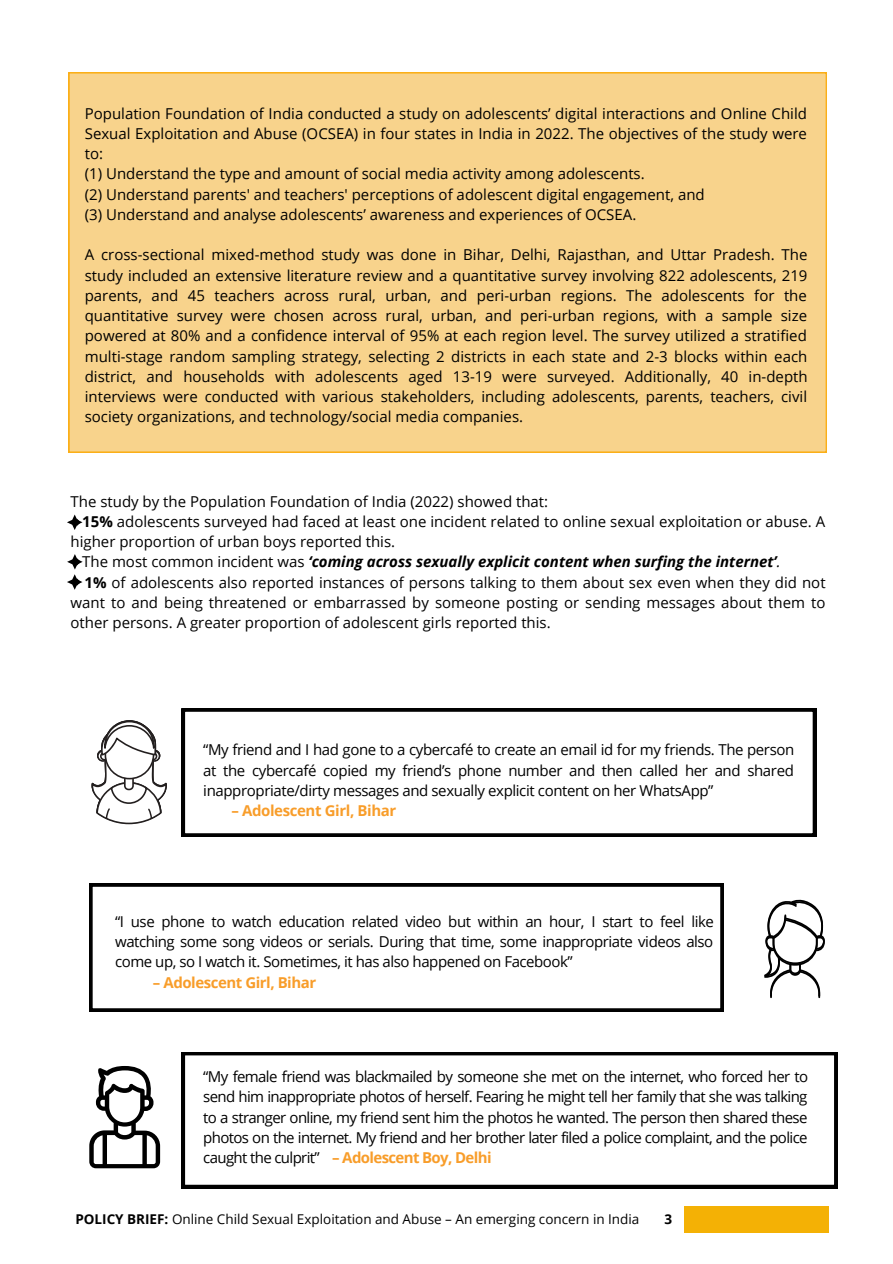
<style>
.page{position:relative;width:893px;height:1264px;background:#fff}
.page>*{position:absolute;margin:0;border:0;box-sizing:border-box;transform-origin:0 0}
.t1{font:15px/20.2px "Open Sans";color:#000;text-align:justify}
.t2{font:italic 700 15px "Open Sans";color:#000}
.t3{font:700 15px "Open Sans";letter-spacing:-.025em;color:#f89d2a}
.t4{font:13.5px "Open Sans";color:#000}
.t5{font:700 13.5px "Open Sans";color:#000}
.s1{font-weight:700}
.s2{font-weight:400;font-style:normal}
.s3{font-weight:400}
.s4{font-weight:700;color:#f89d2a}
</style>
<div class="page">
<div style="left:69px;top:72px;width:757px;height:380px;background:#f8d38c"></div>
<div style="left:684px;top:1206px;width:144px;height:26px;background:#f4b105"></div>
<svg style="left:67px;top:514px;width:15px;height:16px"></svg>
<svg style="left:67px;top:554px;width:16px;height:36px"></svg>
<svg style="left:89px;top:1066px;width:71px;height:102px"></svg>
<svg style="left:764px;top:899px;width:60px;height:99px"></svg>
<svg style="left:91px;top:720px;width:76px;height:104px"></svg>
<svg style="left:182px;top:708px;width:634px;height:128px"></svg>
<svg style="left:89px;top:883px;width:634px;height:128px"></svg>
<svg style="left:182px;top:1052px;width:655px;height:136px"></svg>
<p class="t1" style="left:85px;top:103px;width:723px">Population Foundation of India conducted a study on adolescents’ digital interactions and Online Child Sexual Exploitation and Abuse (OCSEA) in four states in India in 2022. The objectives of the study were to:</p>
<p class="t1" style="left:85px;top:163px;width:561px">(1) Understand the type and amount of social media activity among adolescents.</p>
<p class="t1" style="left:85px;top:184px;width:621px">(2) Understand parents' and teachers' perceptions of adolescent digital engagement, and</p>
<p class="t1" style="left:85px;top:204px;width:553px">(3) Understand and analyse adolescents’ awareness and experiences of OCSEA.</p>
<p class="t1" style="left:85px;top:244px;width:724px">A cross-sectional mixed-method study was done in Bihar, Delhi, Rajasthan, and Uttar Pradesh. The study included an extensive literature review and a quantitative survey involving 822 adolescents, 219 parents, and 45 teachers across rural, urban, and peri-urban regions. The adolescents for the quantitative survey were chosen across rural, urban, and peri-urban regions, with a sample size powered at 80% and a confidence interval of 95% at each region level. The survey utilized a stratified multi-stage random sampling strategy, selecting 2 districts in each state and 2-3 blocks within each district, and households with adolescents aged 13-19 were surveyed. Additionally, 40 in-depth interviews were conducted with various stakeholders, including adolescents, parents, teachers, civil society organizations, and technology/social media companies.</p>
<p class="t1" style="left:71px;top:491px;width:479px">The study by the Population Foundation of India (2022) showed that:</p>
<p class="t1" style="left:71px;top:511px;width:756px;text-indent:12px"><span class="s1">15%</span> adolescents surveyed had faced at least one incident related to online sexual exploitation or abuse. A higher proportion of urban boys reported this.</p>
<p class="t2" style="left:82px;top:551px;width:699px"><span class="s2">The most common incident was</span> ‘coming across sexually explicit content when surfing the internet’<span class="s3">.</span></p>
<p class="t1" style="left:71px;top:571px;width:756px;text-indent:14px"><span class="s1">1%</span> of adolescents also reported instances of persons talking to them about sex even when they did not want to and being threatened or embarrassed by someone posting or sending messages about them to other persons. A greater proportion of adolescent girls reported this.</p>
<p class="t1" style="left:203px;top:739px;width:592px">“My friend and I had gone to a cybercafé to create an email id for my friends. The person at the cybercafé copied my friend’s phone number and then called her and shared inappropriate/dirty messages and sexually explicit content on her WhatsApp”</p>
<p class="t3" style="left:231px;top:800px;width:166px">– Adolescent Girl, Bihar</p>
<p class="t1" style="left:115px;top:910px;width:600px">“I use phone to watch education related video but within an hour, I start to feel like watching some song videos or serials. During that time, some inappropriate videos also come up, so I watch it. Sometimes, it has also happened on Facebook”</p>
<p class="t3" style="left:153px;top:971px;width:165px">– Adolescent Girl, Bihar</p>
<p class="t1" style="left:203px;top:1066px;width:606px">“My female friend was blackmailed by someone she met on the internet, who forced her to send him inappropriate photos of herself. Fearing he might tell her family that she was talking to a stranger online, my friend sent him the photos he wanted. The person then shared these photos on the internet. My friend and her brother later filed a police complaint, and the police caught the culprit” <span class="s4">– Adolescent Boy, Delhi</span></p>
<p class="t4" style="left:75px;top:1208px;width:565px"><span class="s1">POLICY BRIEF:</span> Online Child Sexual Exploitation and Abuse – An emerging concern in India</p>
<p class="t5" style="left:664px;top:1208px;width:9px">3</p>
</div>
